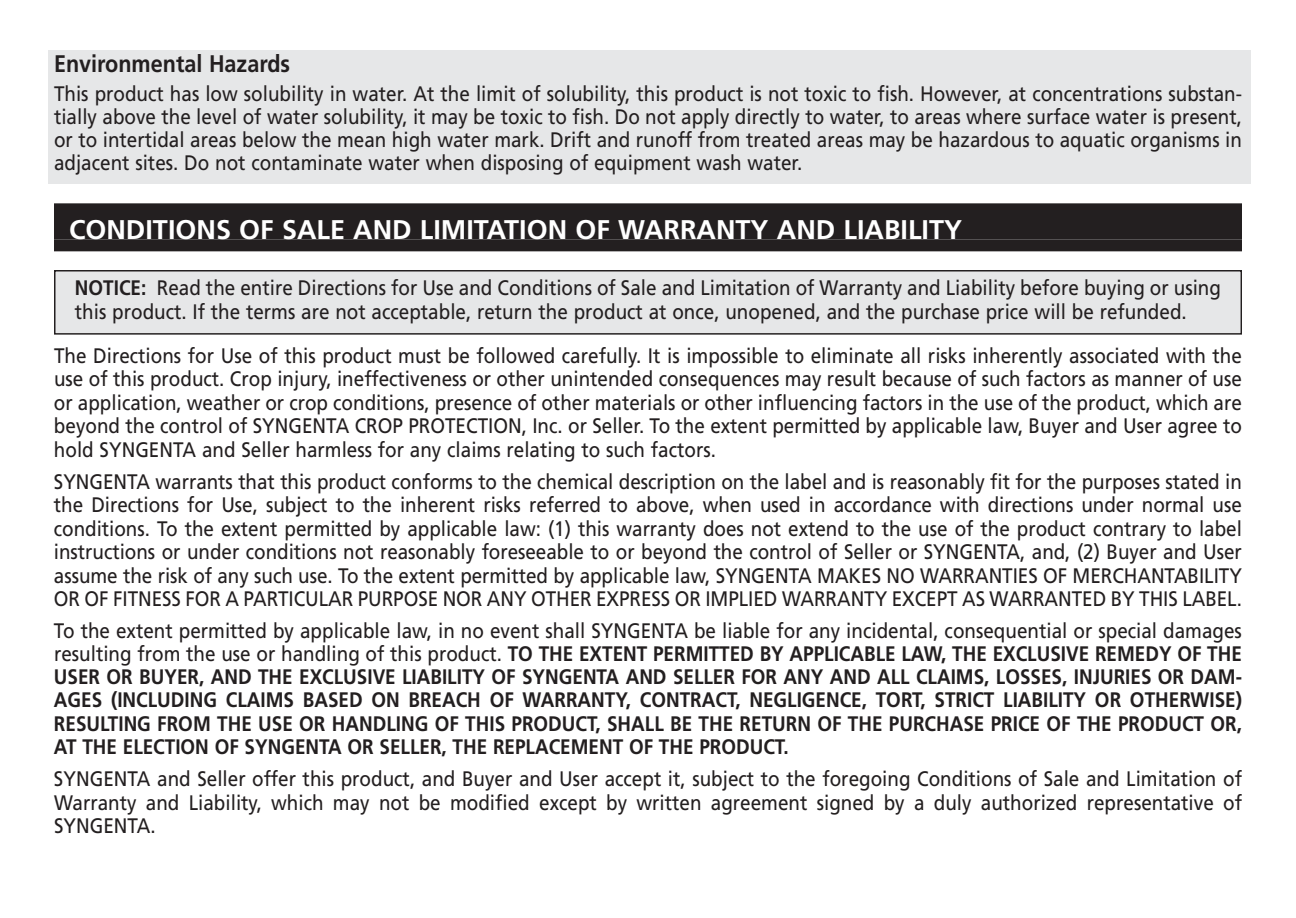
<style>
.page{position:relative;width:1296px;height:918px;background:#fff}
.page>*{position:absolute;margin:0;border:0;box-sizing:border-box;transform-origin:0 0}
.t1{font:700 27px "Frutiger";color:#fff}
.t2{font:700 24px "Frutiger";color:#231f20;scale:.9 1}
.t3{font:21px/23.4px "Frutiger";color:#231f20;text-align:justify;scale:.9 1}
.t4{font:700 21px/23.1px "Frutiger";color:#231f20;text-align:justify;scale:.9 1}
.s1{font-weight:700}
.s2{font-weight:400}
</style>
<div class="page">
<div style="left:48px;top:51px;width:1202px;height:133px;background:#e6e7e8"></div>
<div style="left:56px;top:272px;width:1184px;height:61px;background:#e6e7e8"></div>
<div style="left:54px;top:270px;width:1188px;height:65px;border:2px solid #231f20"></div>
<div style="left:54px;top:203px;width:1188px;height:36px;background:#231f20"></div>
<div style="left:54px;top:239px;width:1188px;height:12px;background:#231f20"></div>
<p class="t2" style="left:54px;top:54px;width:264px">Environmental Hazards</p>
<p class="t3" style="left:54px;top:84px;width:1322px">This product has low solubility in water. At the limit of solubility, this product is not toxic to fish. However, at concentrations substan&shy;tially above the level of water solubility, it may be toxic to fish. Do not apply directly to water, to areas where surface water is present, or to intertidal areas below the mean high water mark. Drift and runoff from treated areas may be hazardous to aquatic organisms in adjacent sites. Do not contaminate water when disposing of equipment wash water.</p>
<p class="t1" style="left:69px;top:219px;width:895px">CONDITIONS OF SALE AND LIMITATION OF WARRANTY AND LIABILITY</p>
<p class="t3" style="left:75px;top:278px;width:1275px"><span class="s1">NOTICE:</span> Read the entire Directions for Use and Conditions of Sale and Limitation of Warranty and Liability before buying or using this product. If the terms are not acceptable, return the product at once, unopened, and the purchase price will be refunded.</p>
<p class="t3" style="left:54px;top:346px;width:1322px">The Directions for Use of this product must be followed carefully. It is impossible to eliminate all risks inherently associated with the use of this product. Crop injury, ineffectiveness or other unintended consequences may result because of such factors as manner of use or application, weather or crop conditions, presence of other materials or other influencing factors in the use of the product, which are beyond the control of SYNGENTA CROP PROTECTION, Inc. or Seller. To the extent permitted by applicable law, Buyer and User agree to hold SYNGENTA and Seller harmless for any claims relating to such factors.</p>
<p class="t3" style="left:54px;top:472px;width:1322px">SYNGENTA warrants that this product conforms to the chemical description on the label and is reasonably fit for the purposes stated in the Directions for Use, subject to the inherent risks referred to above, when used in accordance with directions under normal use conditions. To the extent permitted by applicable law: (1) this warranty does not extend to the use of the product contrary to label instructions or under conditions not reasonably foreseeable to or beyond the control of Seller or SYNGENTA, and, (2) Buyer and User assume the risk of any such use. To the extent permitted by applicable law, SYNGENTA MAKES NO WARRANTIES OF MERCHANTABILITY OR OF FITNESS FOR A PARTICULAR PURPOSE NOR ANY OTHER EXPRESS OR IMPLIED WARRANTY EXCEPT AS WARRANTED BY THIS LABEL.</p>
<p class="t4" style="left:54px;top:621px;width:1322px"><span class="s2">To the extent permitted by applicable law, in no event shall SYNGENTA be liable for any incidental, consequential or special damages resulting from the use or handling of this product.</span> TO THE EXTENT PERMITTED BY APPLICABLE LAW, THE EXCLUSIVE REMEDY OF THE USER OR BUYER, AND THE EXCLUSIVE LIABILITY OF SYNGENTA AND SELLER FOR ANY AND ALL CLAIMS, LOSSES, INJURIES OR DAM-AGES (INCLUDING CLAIMS BASED ON BREACH OF WARRANTY, CONTRACT, NEGLIGENCE, TORT, STRICT LIABILITY OR OTHERWISE)<br>RESULTING FROM THE USE OR HANDLING OF THIS PRODUCT, SHALL BE THE RETURN OF THE PURCHASE PRICE OF THE PRODUCT OR, AT THE ELECTION OF SYNGENTA OR SELLER, THE REPLACEMENT OF THE PRODUCT.</p>
<p class="t3" style="left:54px;top:769px;width:1322px">SYNGENTA and Seller offer this product, and Buyer and User accept it, subject to the foregoing Conditions of Sale and Limitation of Warranty and Liability, which may not be modified except by written agreement signed by a duly authorized representative of SYNGENTA.</p>
</div>
